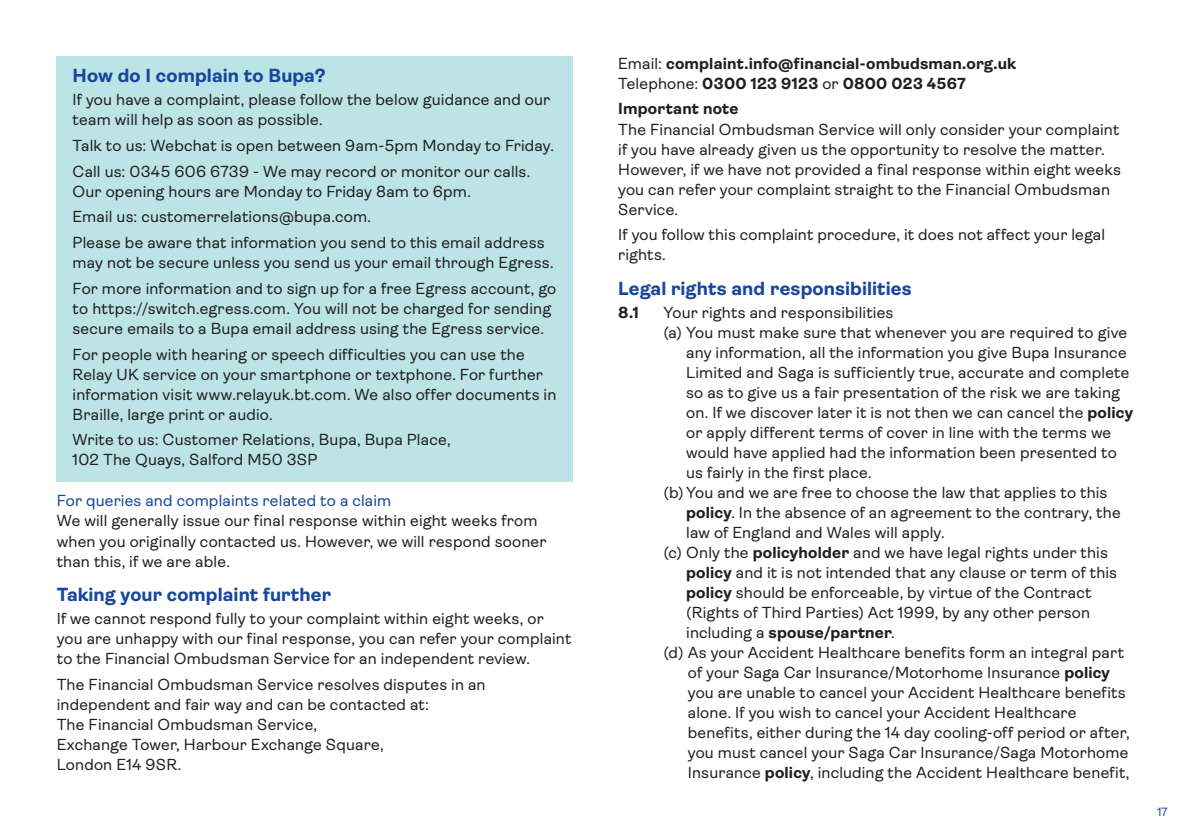
<style>
.page{position:relative;width:1191px;height:840px;background:#fff}
.page>*{position:absolute;margin:0;border:0;box-sizing:border-box;transform-origin:0 0}
.t1{font:700 19px "Ambit";letter-spacing:.005em;color:#18469d}
.t2{font:16px/20px "Ambit";letter-spacing:.01em;color:#231f20}
.t3{font:700 16px/20px "Ambit";letter-spacing:.015em;color:#231f20}
.t4{font:16px "Ambit";letter-spacing:.01em;color:#18469d}
.t5{font:12px "Ambit";color:#18469d}
.s1{font-weight:400}
.s2{font-weight:700}
</style>
<div class="page">
<div style="left:57px;top:57px;width:516px;height:425px;background:#bce3e5"></div>
<h5 class="t1" style="left:73px;top:65px;width:254px">How do I complain to Bupa?</h5>
<p class="t2" style="left:73px;top:90px;width:479px">If you have a complaint, please follow the below guidance and our team will help as soon as possible.</p>
<p class="t2" style="left:73px;top:133px;width:483px;line-height:25.6px">Talk to us: Webchat is open between 9am-5pm Monday to Friday.<br>Call us: 0345 606 6739 - We may record or monitor our calls.</p>
<p class="t2" style="left:73px;top:181px;width:400px">Our opening hours are Monday to Friday 8am to 6pm.</p>
<p class="t2" style="left:73px;top:207px;width:300px">Email us: customerrelations@bupa.com.</p>
<p class="t2" style="left:73px;top:232px;width:482px">Please be aware that information you send to this email address may not be secure unless you send us your email through Egress.</p>
<p class="t2" style="left:73px;top:278px;width:485px">For more information and to sign up for a free Egress account, go</p>
<p class="t2" style="left:73px;top:298px;width:480px">to https://switch.egress.com. You will not be charged for sending</p>
<p class="t2" style="left:73px;top:315px;width:473px;line-height:25.6px">secure emails to a Bupa email address using the Egress service.<br>For people with hearing or speech difficulties you can use the</p>
<p class="t2" style="left:73px;top:364px;width:485px">Relay UK service on your smartphone or textphone. For further information visit www.relayuk.bt.com. We also offer documents in<br>Braille, large print or audio.</p>
<p class="t2" style="left:73px;top:429px;width:379px">Write to us: Customer Relations, Bupa, Bupa Place,<br>102 The Quays, Salford M50 3SP</p>
<p class="t4" style="left:57px;top:492px;width:336px">For queries and complaints related to a claim</p>
<p class="t2" style="left:57px;top:511px;width:491px">We will generally issue our final response within eight weeks from when you originally contacted us. However, we will respond sooner than this, if we are able.</p>
<h5 class="t1" style="left:57px;top:583px;width:276px">Taking your complaint further</h5>
<p class="t2" style="left:57px;top:608px;width:516px">If we cannot respond fully to your complaint within eight weeks, or you are unhappy with our final response, you can refer your complaint to the Financial Ombudsman Service for an independent review.</p>
<p class="t2" style="left:57px;top:673px;width:430px">The Financial Ombudsman Service resolves disputes in an independent and fair way and can be contacted at:<br>The Financial Ombudsman Service,<br>Exchange Tower, Harbour Exchange Square,<br>London E14 9SR.</p>
<h6 class="t3" style="left:618px;top:53px;width:399px"><span class="s1">Email:</span> complaint.info@financial-ombudsman.org.uk<br><span class="s1">Telephone:</span> 0300 123 9123 <span class="s1">or</span> 0800 023 4567</h6>
<h6 class="t3" style="left:618px;top:99px;width:122px">Important note</h6>
<p class="t2" style="left:618px;top:119px;width:504px">The Financial Ombudsman Service will only consider your complaint if you have already given us the opportunity to resolve the matter.<br>However, if we have not provided a final response within eight weeks you can refer your complaint straight to the Financial Ombudsman Service.</p>
<p class="t2" style="left:618px;top:225px;width:488px">If you follow this complaint procedure, it does not affect your legal rights.</p>
<h5 class="t1" style="left:618px;top:277px;width:295px">Legal rights and responsibilities</h5>
<p class="t3" style="left:618px;top:302px;width:22px">8.1</p>
<p class="t2" style="left:663px;top:302px;width:231px">Your rights and responsibilities</p>
<p class="t2" style="left:686px;top:322px;width:448px;text-indent:-23px">(a) You must make sure that whenever you are required to give any information, all the information you give Bupa Insurance Limited and Saga is sufficiently true, accurate and complete so as to give us a fair presentation of the risk we are taking on. If we discover later it is not then we can cancel the <span class="s2">policy </span>or apply different terms of cover in line with the terms we would have applied had the information been presented to us fairly in the first place.</p>
<p class="t2" style="left:686px;top:482px;width:436px;text-indent:-23px">(b) You and we are free to choose the law that applies to this <span class="s2">policy</span>. In the absence of an agreement to the contrary, the law of England and Wales will apply.</p>
<p class="t2" style="left:686px;top:542px;width:432px;text-indent:-23px">(c) Only the <span class="s2">policyholder</span> and we have legal rights under this <span class="s2">policy</span> and it is not intended that any clause or term of this <span class="s2">policy</span> should be enforceable, by virtue of the Contract (Rights of Third Parties) Act 1999, by any other person including a <span class="s2">spouse/partner</span>.</p>
<p class="t2" style="left:688px;top:642px;width:443px;text-indent:-24px">(d) As your Accident Healthcare benefits form an integral part of your Saga Car Insurance/Motorhome Insurance <span class="s2">policy </span>you are unable to cancel your Accident Healthcare benefits alone. If you wish to cancel your Accident Healthcare benefits, either during the 14 day cooling-off period or after, you must cancel your Saga Car Insurance/Saga Motorhome Insurance <span class="s2">policy</span>, including the Accident Healthcare benefit,</p>
<p class="t5" style="left:1157px;top:804px;width:12px">17</p>
</div>
